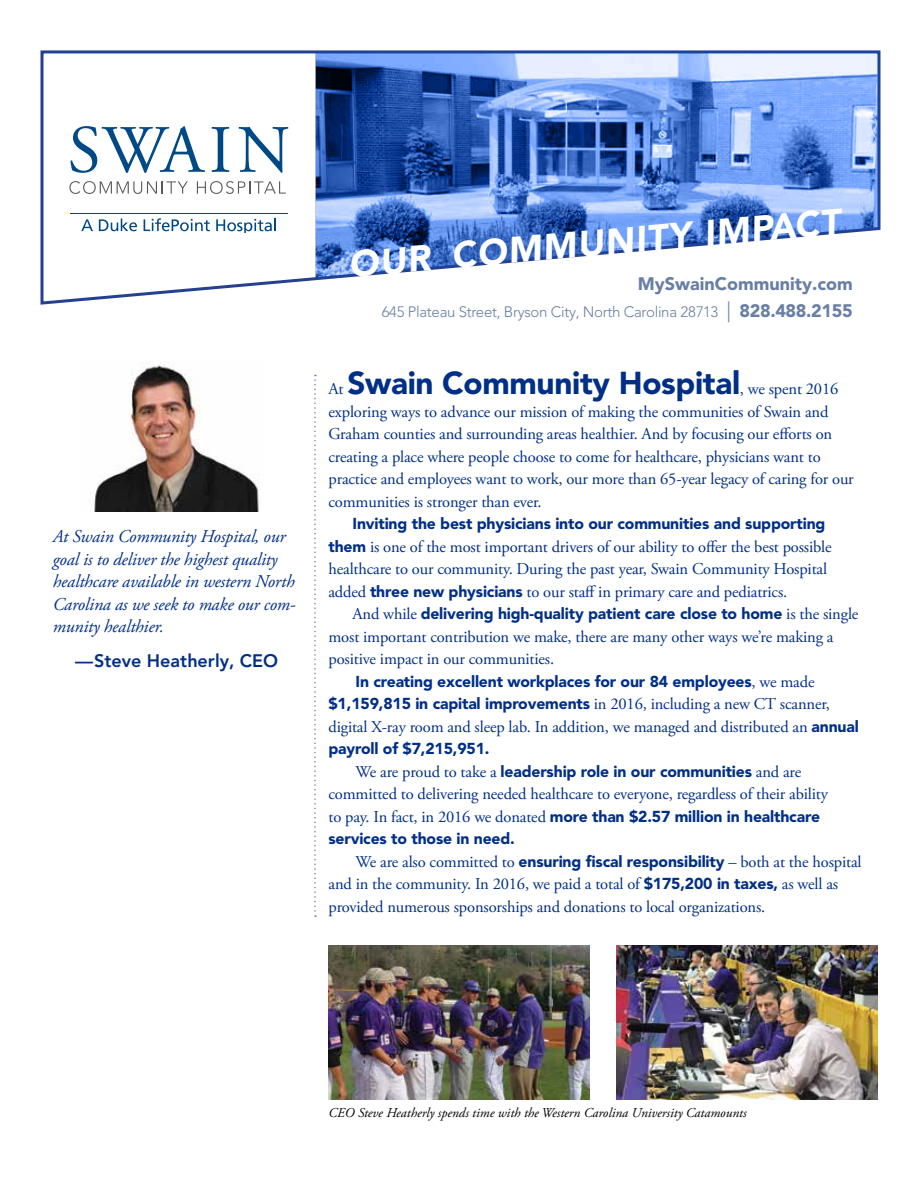
<style>
.page{position:relative;width:918px;height:1188px;background:#fff}
.page>*{position:absolute;margin:0;border:0;box-sizing:border-box;transform-origin:0 0}
.t1{font:900 36.3px "Avenir LT Pro";color:#fff}
.t2{font:900 31.5px "Avenir LT Pro";letter-spacing:-.01em;color:#002f87}
.t3{font:italic 18px/22.5px "Adobe Garamond Pro";letter-spacing:-.01em;color:#002f87}
.t4{font:900 18px "Avenir LT Pro";color:#687ea5}
.t5{font:800 18px "Avenir LT Pro";color:#002f87}
.t6{font:16.5px/22.5px "Adobe Garamond Pro";letter-spacing:-.01em;color:#002f87}
.t7{font:900 15.75px/22.5px "Avenir LT Pro";letter-spacing:-.01em;color:#002f87}
.t8{font:300 15px "Avenir LT Pro";letter-spacing:-.02em;color:#687ea5}
.t9{font:italic 13.5px "Adobe Garamond Pro";color:#000}
.s1{font-size:21px}
.s2{font-weight:900;font-size:18px}
.s3{font-family:"Adobe Garamond Pro";font-weight:400;font-size:16.5px}
.s4{font-family:"Avenir LT Pro";font-weight:900;font-size:15.75px}
</style>
<div class="page">
<svg style="left:40px;top:50px;width:841px;height:255px"></svg>
<svg style="left:316px;top:52px;width:563px;height:226px;background:#6f92d4"></svg>
<svg style="left:314px;top:375px;width:2px;height:542px"></svg>
<svg style="left:71px;top:126px;width:134px;height:47px"></svg>
<svg style="left:211px;top:127px;width:18px;height:45px"></svg>
<svg style="left:239px;top:127px;width:49px;height:46px"></svg>
<svg style="left:69px;top:181px;width:119px;height:13px"></svg>
<svg style="left:197px;top:181px;width:89px;height:13px"></svg>
<hr style="left:70px;top:213px;width:218px;height:1px;background:#004987">
<svg style="left:81px;top:219px;width:12px;height:12px"></svg>
<svg style="left:99px;top:219px;width:38px;height:12px"></svg>
<svg style="left:144px;top:218px;width:66px;height:13px"></svg>
<svg style="left:216px;top:219px;width:60px;height:14px"></svg>
<img style="left:94px;top:364px;width:167px;height:148px">
<img style="left:616px;top:945px;width:262px;height:154px">
<img style="left:328px;top:945px;width:262px;height:154px">
<p class="t3" style="left:53px;top:526px;width:244px">At Swain Community Hospital, our goal is to deliver the highest quality healthcare available in western North<br>Carolina as we seek to make our com&shy;munity healthier.</p>
<p class="t5" style="left:75px;top:650px;width:204px">—Steve Heatherly, CEO</p>
<h1 class="t1" style="left:347px;top:243px;width:495px;rotate:-5deg">OUR COMMUNITY IMPACT</h1>
<p class="t4" style="left:638px;top:273px;width:216px">MySwainCommunity.com</p>
<p class="t8" style="left:382px;top:303px;width:472px">645 Plateau Street, Bryson City, North Carolina 28713 <span class="s1">|</span> <span class="s2">828.488.2155</span></p>
<h2 class="t2" style="left:328px;top:364px;width:511px"><span class="s3">At</span> Swain Community Hospital<span class="s3">, we spent 2016</span></h2>
<p class="t6" style="left:328px;top:401px;width:527px">exploring ways to advance our mission of making the communities of Swain and Graham counties and surrounding areas healthier. And by focusing our efforts on creating a place where people choose to come for healthcare, physicians want to practice and employees want to work, our more than 65-year legacy of caring for our communities is stronger than ever.</p>
<p class="t7" style="left:352px;top:513px;width:475px">Inviting the best physicians into our communities and supporting</p>
<p class="t6" style="left:328px;top:536px;width:505px"><span class="s4">them</span> is one of the most important drivers of our ability to offer the best possible healthcare to our community. During the past year, Swain Community Hospital added <span class="s4">three new physicians</span> to our staff in primary care and pediatrics.</p>
<p class="t7" style="left:352px;top:603px;width:507px"><span class="s3">And while</span> delivering high-quality patient care close to home <span class="s3">is the single</span></p>
<p class="t6" style="left:329px;top:626px;width:507px">most important contribution we make, there are many other ways we’re making a positive impact in our communities.</p>
<p class="t7" style="left:328px;top:670px;width:503px;text-indent:27px">In creating excellent workplaces for our 84 employees<span class="s3">, we made </span>$1,159,815 in capital improvements <span class="s3">in 2016, including a new CT scanner,</span></p>
<p class="t6" style="left:329px;top:716px;width:532px">digital X-ray room and sleep lab. In addition, we managed and distributed an <span class="s4">annual</span></p>
<p class="t7" style="left:356px;top:738px;width:447px;text-indent:-27px">payroll of $7,215,951.<br><span class="s3">We are proud to take a</span> leadership role in our communities <span class="s3">and are</span></p>
<p class="t6" style="left:328px;top:783px;width:501px">committed to delivering needed healthcare to everyone, regardless of their ability</p>
<p class="t7" style="left:328px;top:805px;width:493px"><span class="s3">to pay. In fact, in 2016 we donated</span> more than $2.57 million in healthcare services to those in need.</p>
<p class="t6" style="left:329px;top:851px;width:535px;text-indent:27px">We are also committed to <span class="s4">ensuring fiscal responsibility</span> – both at the hospital and in the community. In 2016, we paid a total of <span class="s4">$175,200 in taxes,</span> as well as provided numerous sponsorships and donations to local organizations.</p>
<p class="t9" style="left:328px;top:1104px;width:420px">CEO Steve Heatherly spends time with the Western Carolina University Catamounts</p>
</div>
